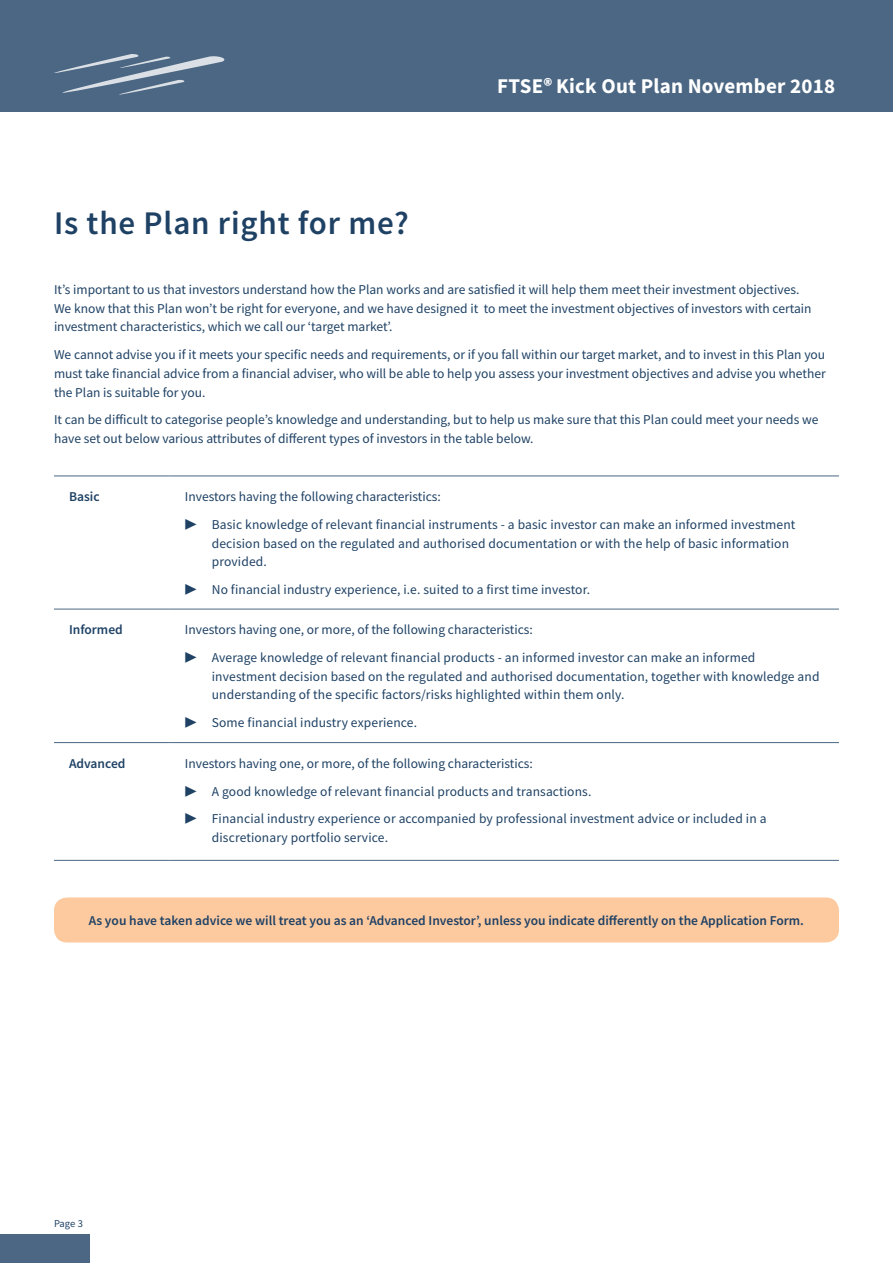
<style>
.page{position:relative;width:893px;height:1263px;background:#fff}
.page>*{position:absolute;margin:0;border:0;box-sizing:border-box;transform-origin:0 0}
.t1{font:600 33px "Source Sans Pro";letter-spacing:.025em;color:#1e4164}
.t2{font:700 21px "Source Sans Pro";letter-spacing:.01em;color:#fff}
.t3{font:13.5px/18.8px "Source Sans Pro";color:#1e4164}
.t4{font:600 13.5px "Source Sans Pro";color:#1e4164}
.t5{font:10.5px "Source Sans Pro";color:#1e4164}
.s1{font-family:"ITC Stone Sans Com"}
</style>
<div class="page">
<div style="left:0;top:0;width:893px;height:112px;background:#4b6783"></div>
<svg style="left:54px;top:54px;width:171px;height:41px"></svg>
<div style="left:0;top:1234px;width:89px;height:29px;background:#4b6783"></div>
<div style="left:54px;top:897px;width:785px;height:45px;background:#fdc99f;border-radius:13px"></div>
<hr style="left:54px;top:476px;width:116px;height:1px;background:#4b6783">
<hr style="left:170px;top:476px;width:669px;height:1px;background:#4b6783">
<hr style="left:54px;top:609px;width:116px;height:1px;background:#4b6783">
<hr style="left:170px;top:609px;width:669px;height:1px;background:#4b6783">
<hr style="left:54px;top:742px;width:116px;height:1px;background:#4b6783">
<hr style="left:170px;top:742px;width:669px;height:1px;background:#4b6783">
<hr style="left:54px;top:860px;width:116px;height:1px;background:#4b6783">
<hr style="left:170px;top:860px;width:669px;height:1px;background:#4b6783">
<h1 class="t1" style="left:54px;top:201px;width:356px">Is the Plan right for me?</h1>
<h2 class="t2" style="left:497px;top:72px;width:339px">FTSE<span class="s1">®</span> Kick Out Plan November 2018</h2>
<p class="t3" style="left:54px;top:280px;width:759px">It’s important to us that investors understand how the Plan works and are satisfied it will help them meet their investment objectives.<br>We know that this Plan won’t be right for everyone, and we have designed it to meet the investment objectives of investors with certain investment characteristics, which we call our ‘target market’.</p>
<p class="t3" style="left:54px;top:345px;width:773px;text-align:justify">We cannot advise you if it meets your specific needs and requirements, or if you fall within our target market, and to invest in this Plan you must take financial advice from a financial adviser, who will be able to help you assess your investment objectives and advise you whether the Plan is suitable for you.</p>
<p class="t3" style="left:54px;top:410px;width:766px">It can be difficult to categorise people’s knowledge and understanding, but to help us make sure that this Plan could meet your needs we have set out below various attributes of different types of investors in the table below.</p>
<p class="t4" style="left:69px;top:488px;width:32px">Basic</p>
<p class="t3" style="left:185px;top:483px;width:612px;line-height:27.8px">Investors having the following characteristics:<br>▶ Basic knowledge of relevant financial instruments - a basic investor can make an informed investment</p>
<p class="t3" style="left:212px;top:534px;width:579px">decision based on the regulated and authorised documentation or with the help of basic information provided.</p>
<p class="t3" style="left:185px;top:580px;width:407px">▶ No financial industry experience, i.e. suited to a first time investor.</p>
<p class="t4" style="left:69px;top:621px;width:55px">Informed</p>
<p class="t3" style="left:185px;top:616px;width:572px;line-height:27.8px">Investors having one, or more, of the following characteristics:<br>▶ Average knowledge of relevant financial products - an informed investor can make an informed</p>
<p class="t3" style="left:212px;top:667px;width:609px">investment decision based on the regulated and authorised documentation, together with knowledge and understanding of the specific factors/risks highlighted within them only.</p>
<p class="t3" style="left:185px;top:713px;width:234px">▶ Some financial industry experience.</p>
<p class="t4" style="left:69px;top:754px;width:58px">Advanced</p>
<p class="t3" style="left:185px;top:749px;width:583px;line-height:27.8px">Investors having one, or more, of the following characteristics:<br>▶ A good knowledge of relevant financial products and transactions.<br>▶ Financial industry experience or accompanied by professional investment advice or included in a</p>
<p class="t3" style="left:212px;top:828px;width:178px">discretionary portfolio service.</p>
<p class="t4" style="left:89px;top:912px;width:717px">As you have taken advice we will treat you as an ‘Advanced Investor’, unless you indicate differently on the Application Form.</p>
<p class="t5" style="left:54px;top:1217px;width:30px">Page 3</p>
</div>
